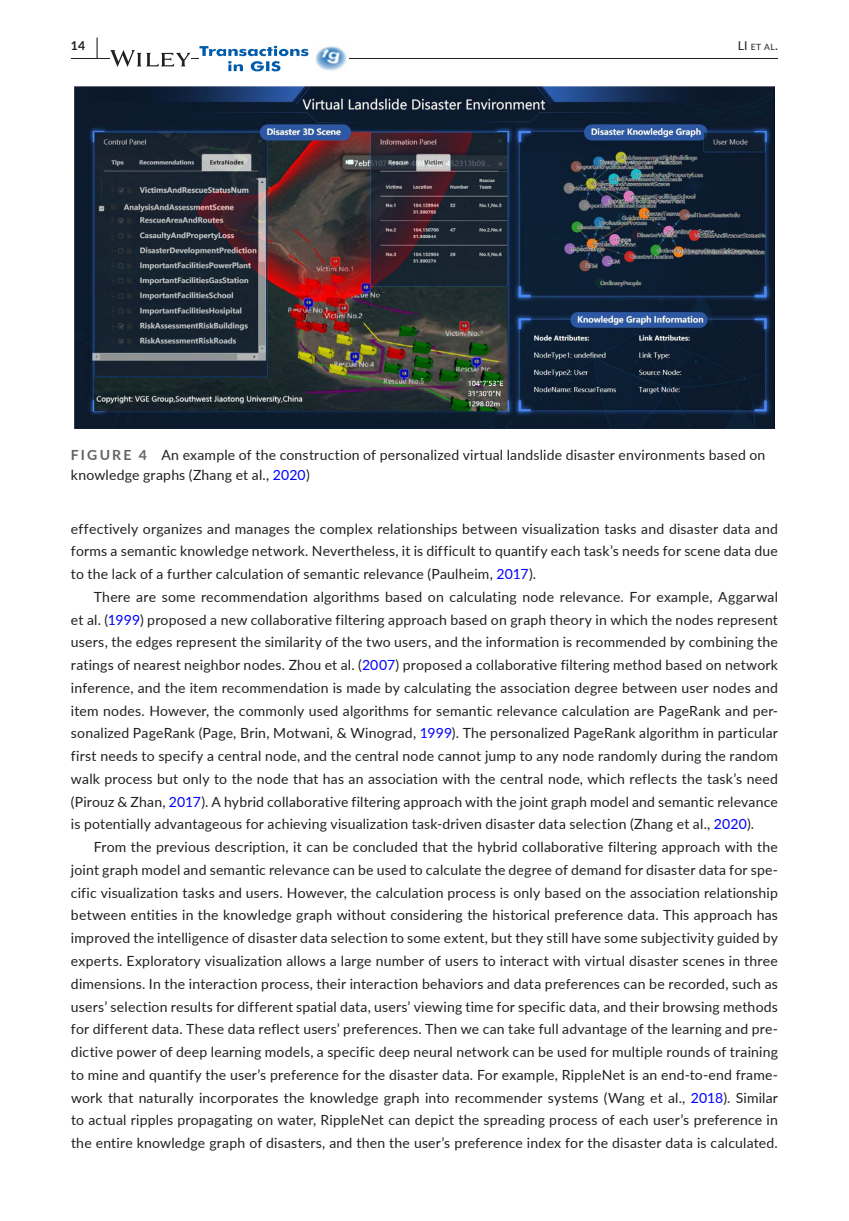
<style>
.page{position:relative;width:849px;height:1221px;background:#fff}
.page>*{position:absolute;margin:0;border:0;box-sizing:border-box;transform-origin:0 0}
.t1{font:14px/22.8px "Lato";letter-spacing:.015em;color:#231f20;text-align:justify}
.t2{font:700 12.25px "Lato";color:#231f20}
.t3{font:8.58px "Lato";color:#231f20}
.s1{font-size:22.75px}
.s2{font-size:12.25px}
.s3{font-weight:700;color:#636366}
.s4{color:#00f}
</style>
<div class="page">
<hr style="left:71px;top:58px;width:706px;height:1px;background:#231f20">
<svg style="left:110px;top:50px;width:80px;height:17px"></svg>
<div style="left:199px;top:45px;width:150px;height:27px;background:#fff"></div>
<img style="left:315px;top:46px;width:32px;height:25px">
<img style="left:199px;top:45px;width:109px;height:26px">
<img style="left:74px;top:87px;width:700px;height:342px">
<p class="t2" style="left:71px;top:37px;width:29px">14 <span class="s1">|</span></p>
<p class="t3" style="left:737px;top:41px;width:42px"><span class="s2">LI</span> et al<span class="s2">.</span></p>
<p class="t1" style="left:71px;top:445px;width:695px;line-height:19.2px"><span class="s3">FIGURE 4</span> An example of the construction of personalized virtual landslide disaster environments based on knowledge graphs (Zhang et al., <span class="s4">2020</span>)</p>
<p class="t1" style="left:71px;top:516px;width:708px">effectively organizes and manages the complex relationships between visualization tasks and disaster data and forms a semantic knowledge network. Nevertheless, it is difficult to quantify each task’s needs for scene data due to the lack of a further calculation of semantic relevance (Paulheim, <span class="s4">2017</span>).</p>
<p class="t1" style="left:71px;top:584px;width:708px;text-indent:23px">There are some recommendation algorithms based on calculating node relevance. For example, Aggarwal et al. (<span class="s4">1999</span>) proposed a new collaborative filtering approach based on graph theory in which the nodes represent users, the edges represent the similarity of the two users, and the information is recommended by combining the ratings of nearest neighbor nodes. Zhou et al. (<span class="s4">2007</span>) proposed a collaborative filtering method based on network inference, and the item recommendation is made by calculating the association degree between user nodes and item nodes. However, the commonly used algorithms for semantic relevance calculation are PageRank and per&shy;sonalized PageRank (Page, Brin, Motwani, &amp; Winograd, <span class="s4">1999</span>). The personalized PageRank algorithm in particular first needs to specify a central node, and the central node cannot jump to any node randomly during the random walk process but only to the node that has an association with the central node, which reflects the task’s need (Pirouz &amp; Zhan, <span class="s4">2017</span>). A hybrid collaborative filtering approach with the joint graph model and semantic relevance is potentially advantageous for achieving visualization task-driven disaster data selection (Zhang et al., <span class="s4">2020</span>).</p>
<p class="t1" style="left:71px;top:835px;width:708px;text-indent:23px">From the previous description, it can be concluded that the hybrid collaborative filtering approach with the joint graph model and semantic relevance can be used to calculate the degree of demand for disaster data for spe&shy;cific visualization tasks and users. However, the calculation process is only based on the association relationship between entities in the knowledge graph without considering the historical preference data. This approach has improved the intelligence of disaster data selection to some extent, but they still have some subjectivity guided by experts. Exploratory visualization allows a large number of users to interact with virtual disaster scenes in three dimensions. In the interaction process, their interaction behaviors and data preferences can be recorded, such as users’ selection results for different spatial data, users’ viewing time for specific data, and their browsing methods for different data. These data reflect users’ preferences. Then we can take full advantage of the learning and pre&shy;dictive power of deep learning models, a specific deep neural network can be used for multiple rounds of training to mine and quantify the user’s preference for the disaster data. For example, RippleNet is an end-to-end frame&shy;work that naturally incorporates the knowledge graph into recommender systems (Wang et al., <span class="s4">2018</span>). Similar to actual ripples propagating on water, RippleNet can depict the spreading process of each user’s preference in the entire knowledge graph of disasters, and then the user’s preference index for the disaster data is calculated.</p>
</div>
